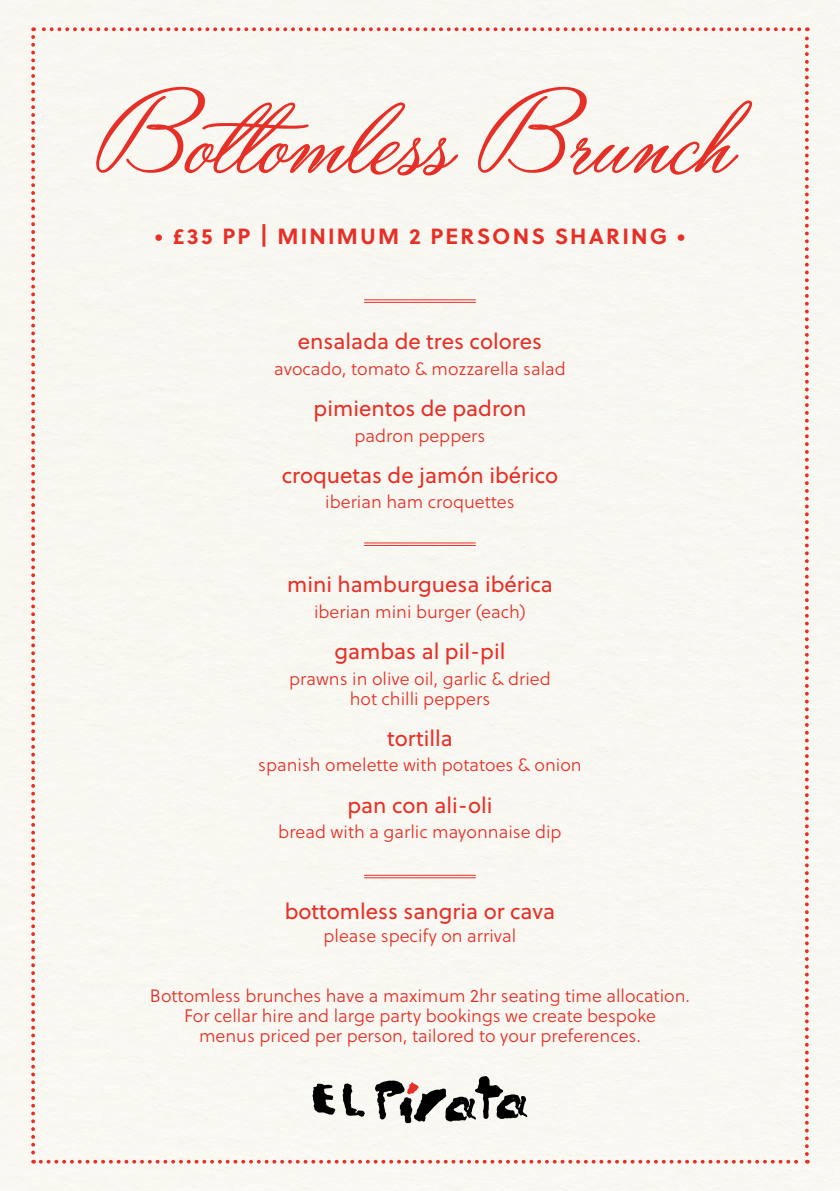
<style>
.page{position:relative;width:840px;height:1191px;background:#fff}
.page>*{position:absolute;margin:0;border:0;box-sizing:border-box;transform-origin:0 0}
.t1{font:128px "Yaquote Script Personal Use";color:#e63027}
.t2{font:22px "Soleil";color:#e63027}
.t3{font:700 22px "Soleil";letter-spacing:.1em;color:#e63027}
.t4{font:18px/20px "Soleil Lt";color:#e63027;text-align:center}
</style>
<div class="page">
<div style="left:0;top:0;width:839px;height:1191px;background:#f8f7f1"></div>
<div style="left:31px;top:27px;width:777px;height:1136px;background:#f8f7f1"></div>
<h1 class="t1" style="left:96px;top:69px;width:640px">Bottomless Brunch</h1>
<p class="t3" style="left:155px;top:219px;width:532px">○ £35 PP | MINIMUM 2 PERSONS SHARING ○</p>
<p class="t2" style="left:298px;top:325px;width:245px">ensalada de tres colores</p>
<p class="t4" style="left:274px;top:358px;width:293px">avocado, tomato &amp; mozzarella salad</p>
<p class="t2" style="left:313px;top:392px;width:214px">pimientos de padron</p>
<p class="t4" style="left:354px;top:425px;width:132px">padron peppers</p>
<p class="t2" style="left:281px;top:459px;width:278px">croquetas de jamón ibérico</p>
<p class="t4" style="left:325px;top:492px;width:191px">iberian ham croquettes</p>
<p class="t2" style="left:287px;top:568px;width:267px">mini hamburguesa ibérica</p>
<p class="t4" style="left:314px;top:601px;width:213px">iberian mini burger (each)</p>
<p class="t2" style="left:334px;top:635px;width:172px">gambas al pil-pil</p>
<p class="t4" style="left:289px;top:668px;width:263px">prawns in olive oil, garlic &amp; dried hot chilli peppers</p>
<p class="t2" style="left:387px;top:722px;width:67px">tortilla</p>
<p class="t4" style="left:258px;top:755px;width:325px">spanish omelette with potatoes &amp; onion</p>
<p class="t2" style="left:347px;top:788px;width:146px">pan con ali-oli</p>
<p class="t4" style="left:278px;top:821px;width:285px">bread with a garlic mayonnaise dip</p>
<p class="t2" style="left:284px;top:895px;width:272px">bottomless sangria or cava</p>
<p class="t4" style="left:323px;top:925px;width:194px">please specify on arrival</p>
<p class="t4" style="left:150px;top:985px;width:541px">Bottomless brunches have a maximum 2hr seating time allocation.<br>For cellar hire and large party bookings we create bespoke<br>menus priced per person, tailored to your preferences.</p>
</div>
